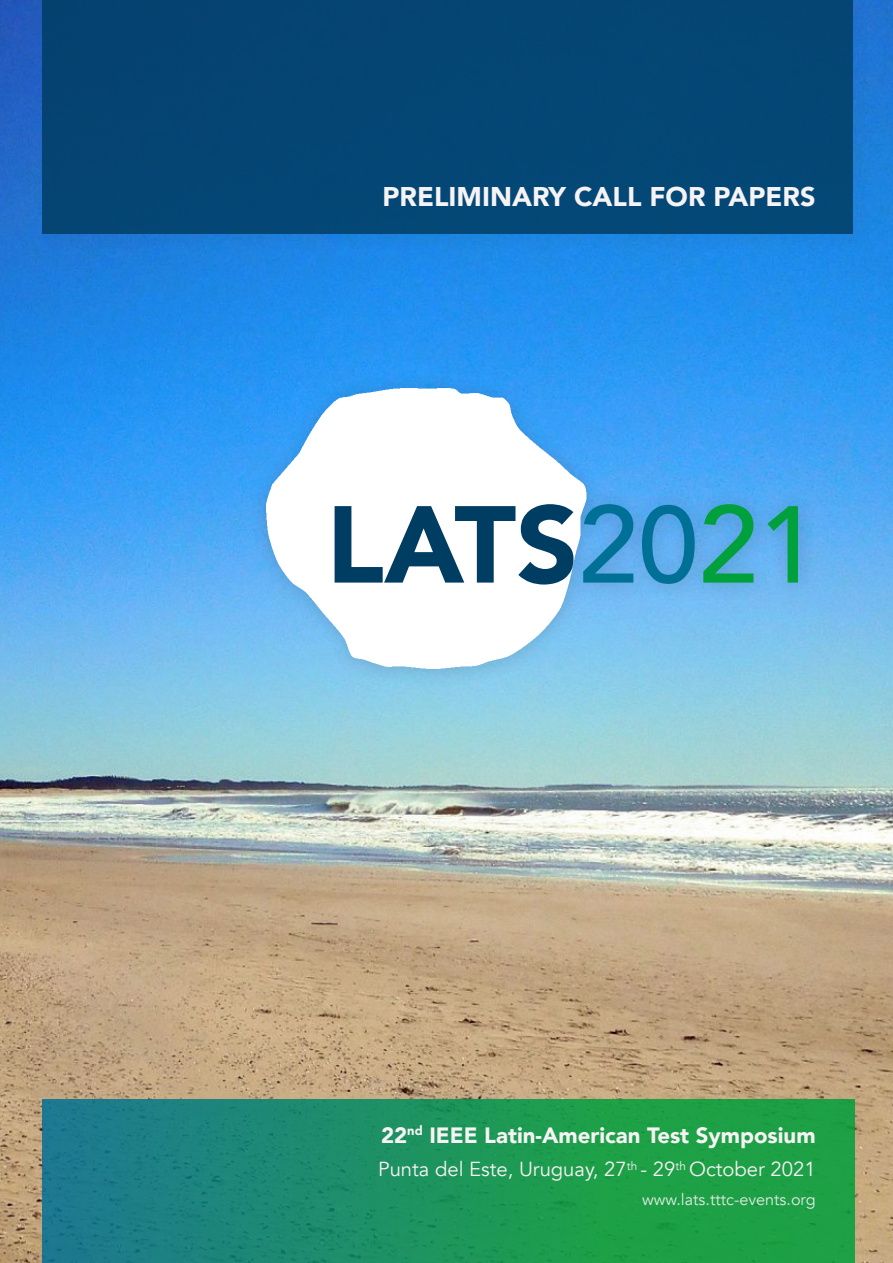
<style>
.page{position:relative;width:893px;height:1263px;background:#fff}
.page>*{position:absolute;margin:0;border:0;box-sizing:border-box;transform-origin:0 0}
.t1{font:900 108px "Avenir";color:#003d63}
.t2{font:900 27px "Avenir";color:#f6f3f4}
.t3{font:900 22.2px "Avenir";color:#f6f3f4}
.t4{font:20.25px "Avenir";color:#f6f3f4}
.t5{font:16.2px "Avenir";color:#f6f3f4}
.s1{font-weight:500;color:#007096}
.s2{font-weight:500;color:#00a03c}
</style>
<div class="page">
<img style="left:0;top:0;width:893px;height:1263px">
<div style="left:35px;top:0;width:838px;height:254px;background:#231f20;opacity:.05"></div>
<div style="left:42px;top:0;width:811px;height:234px;background:#044674"></div>
<svg style="left:42px;top:1100px;width:812px;height:163px;background:#1c9160"></svg>
<div style="left:249px;top:372px;width:569px;height:317px;background:#231f20;opacity:.18"></div>
<img style="left:242px;top:336px;width:362px;height:364px">
<p class="t2" style="left:383px;top:173px;width:434px">PRELIMINARY CALL FOR PAPERS</p>
<p class="t1" style="left:326px;top:452px;width:494px">LATS<span class="s1">20</span><span class="s2">21</span></p>
<p class="t3" style="left:381px;top:1116px;width:436px">22<sup>nd</sup> IEEE Latin-American Test Symposium</p>
<p class="t4" style="left:378px;top:1157px;width:439px">Punta del Este, Uruguay, 27<sup>th</sup> - 29<sup>th</sup> October 2021</p>
<p class="t5" style="left:642px;top:1190px;width:175px">www.lats.tttc-events.org</p>
</div>
